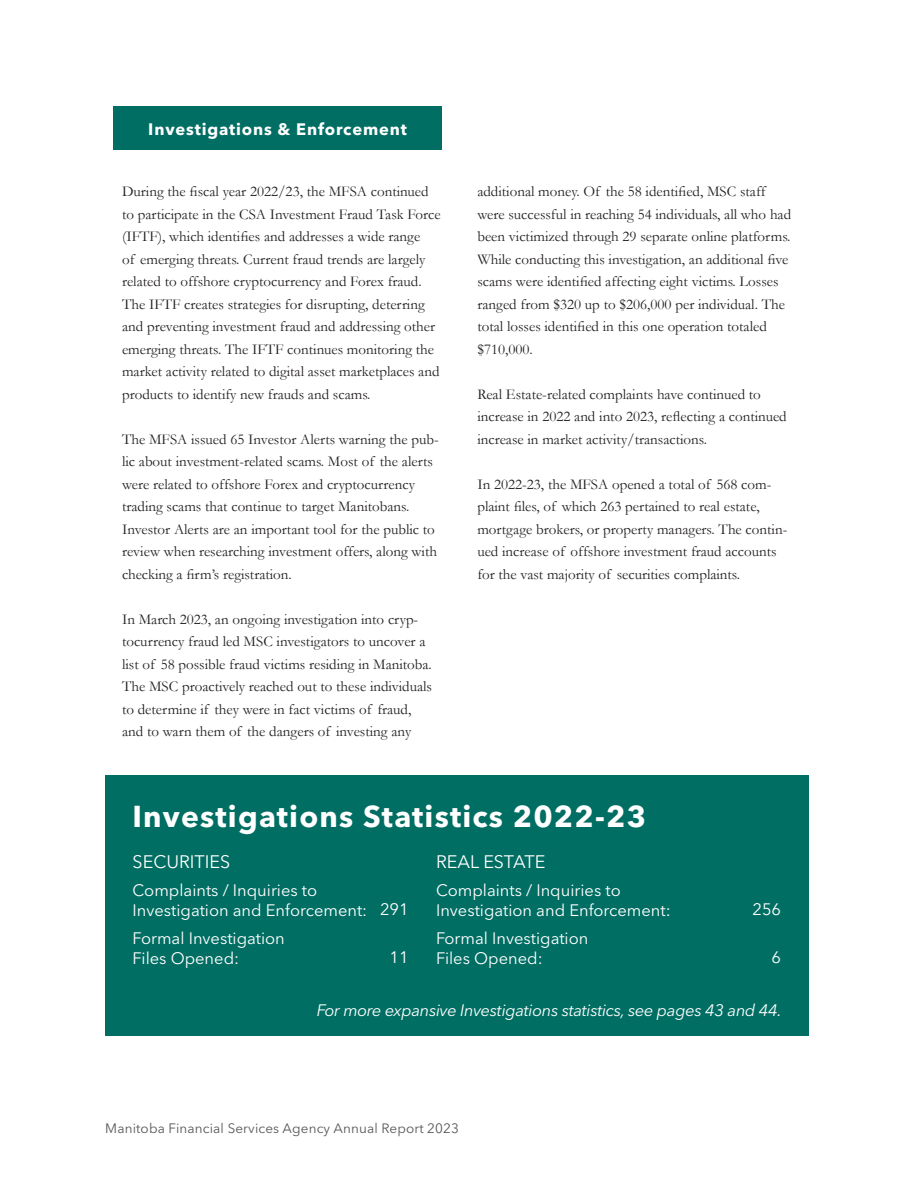
<style>
.page{position:relative;width:918px;height:1188px;background:#fff}
.page>*{position:absolute;margin:0;border:0;box-sizing:border-box;transform-origin:0 0}
.t1{font:700 30px "Avenir Next LT Pro";letter-spacing:.04em;color:#fff}
.t2{font:18px "Avenir Next LT Pro";color:#fff}
.t3{font:16.5px/19.5px "Avenir Next LT Pro";color:#fff}
.t4{font:italic 16.5px "Avenir Next LT Pro";letter-spacing:-.02em;color:#fff}
.t5{font:700 16.5px "Avenir Next LT Pro";letter-spacing:.05em;color:#fff}
.t6{font:15px/22.5px "Garamond";color:#231f20}
.t7{font:13.5px "Avenir Next LT Pro";letter-spacing:.01em;color:#57585a}
</style>
<div class="page">
<div style="left:113px;top:106px;width:329px;height:44px;background:#006e63"></div>
<div style="left:105px;top:775px;width:703px;height:261px;background:#006e63"></div>
<p class="t5" style="left:148px;top:119px;width:260px">Investigations &amp; Enforcement</p>
<p class="t6" style="left:122px;top:180px;width:320px">During the fiscal year 2022/23, the MFSA continued to participate in the CSA Investment Fraud Task Force (IFTF), which identifies and addresses a wide range<br>of emerging threats. Current fraud trends are largely related to offshore cryptocurrency and Forex fraud.<br>The IFTF creates strategies for disrupting, deterring and preventing investment fraud and addressing other emerging threats. The IFTF continues monitoring the market activity related to digital asset marketplaces and products to identify new frauds and scams.</p>
<p class="t6" style="left:122px;top:427px;width:318px">The MFSA issued 65 Investor Alerts warning the pub&shy;lic about investment-related scams. Most of the alerts were related to offshore Forex and cryptocurrency trading scams that continue to target Manitobans.<br>Investor Alerts are an important tool for the public to review when researching investment offers, along with checking a firm’s registration.</p>
<p class="t6" style="left:122px;top:607px;width:312px">In March 2023, an ongoing investigation into cryp&shy;tocurrency fraud led MSC investigators to uncover a list of 58 possible fraud victims residing in Manitoba.<br>The MSC proactively reached out to these individuals to determine if they were in fact victims of fraud, and to warn them of the dangers of investing any</p>
<p class="t6" style="left:477px;top:180px;width:315px">additional money. Of the 58 identified, MSC staff were successful in reaching 54 individuals, all who had been victimized through 29 separate online platforms.<br>While conducting this investigation, an additional five scams were identified affecting eight victims. Losses ranged from $320 up to $206,000 per individual. The total losses identified in this one operation totaled $710,000.</p>
<p class="t6" style="left:477px;top:382px;width:311px">Real Estate-related complaints have continued to increase in 2022 and into 2023, reflecting a continued increase in market activity/transactions.</p>
<p class="t6" style="left:477px;top:472px;width:312px">In 2022-23, the MFSA opened a total of 568 com&shy;plaint files, of which 263 pertained to real estate, mortgage brokers, or property managers. The contin&shy;ued increase of offshore investment fraud accounts for the vast majority of securities complaints.</p>
<p class="t1" style="left:133px;top:798px;width:515px">Investigations Statistics 2022-23</p>
<p class="t2" style="left:133px;top:851px;width:99px">SECURITIES</p>
<p class="t3" style="left:133px;top:881px;width:236px">Complaints / Inquiries to<br>Investigation and Enforcement:</p>
<p class="t3" style="left:133px;top:929px;width:154px">Formal Investigation<br>Files Opened:</p>
<p class="t2" style="left:436px;top:851px;width:111px">REAL ESTATE</p>
<p class="t3" style="left:436px;top:881px;width:236px">Complaints / Inquiries to<br>Investigation and Enforcement:</p>
<p class="t3" style="left:436px;top:929px;width:154px">Formal Investigation<br>Files Opened:</p>
<p class="t3" style="left:380px;top:899px;width:30px">291</p>
<p class="t3" style="left:390px;top:947px;width:21px">11</p>
<p class="t3" style="left:753px;top:899px;width:30px">256</p>
<p class="t3" style="left:772px;top:947px;width:11px">6</p>
<p class="t4" style="left:317px;top:1000px;width:467px">For more expansive Investigations statistics, see pages 43 and 44.</p>
<p class="t7" style="left:105px;top:1120px;width:355px">Manitoba Financial Services Agency Annual Report 2023</p>
</div>
